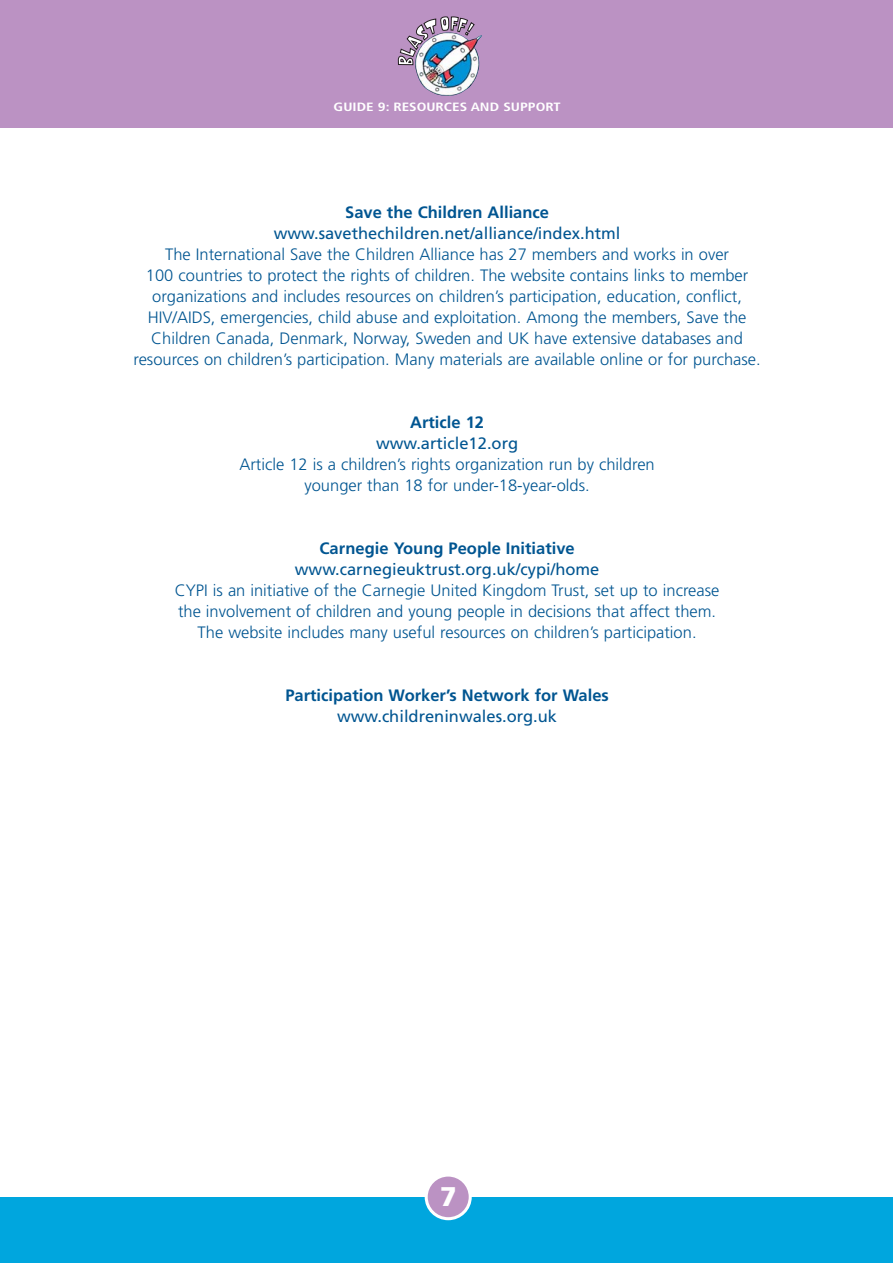
<style>
.page{position:relative;width:893px;height:1263px;background:#fff}
.page>*{position:absolute;margin:0;border:0;box-sizing:border-box;transform-origin:0 0}
.t1{font:900 27px "Frutiger";color:#fff}
.t2{font:300 16.5px/21px "Frutiger";color:#005591;text-align:center}
.t3{font:16.5px "Frutiger";color:#005591}
.t4{font:700 16.5px "Frutiger";color:#005591}
.t5{font:700 condensed 12px "Frutiger";color:#fff;scale:1.25 1}
</style>
<div class="page">
<div style="left:0;top:1198px;width:892px;height:65px;background:#00a6de"></div>
<div style="left:426px;top:1175px;width:44px;height:44px;background:#bb92c3;border-radius:50%"></div>
<div style="left:424px;top:1174px;width:47px;height:46px;border:3px solid #fff;border-radius:50%"></div>
<div style="left:0;top:0;width:892px;height:128px;background:#bb92c3"></div>
<img style="left:415px;top:35px;width:67px;height:61px">
<img style="left:397px;top:16px;width:78px;height:50px">
<p class="t5" style="left:333px;top:102px;width:183px">GUIDE 9: RESOURCES AND SUPPORT</p>
<p class="t4" style="left:345px;top:206px;width:205px">Save the Children Alliance</p>
<p class="t3" style="left:274px;top:227px;width:348px">www.savethechildren.net/alliance/index.html</p>
<p class="t2" style="left:133px;top:245px;width:628px">The International Save the Children Alliance has 27 members and works in over<br>100 countries to protect the rights of children. The website contains links to member organizations and includes resources on children’s participation, education, conflict, HIV/AIDS, emergencies, child abuse and exploitation. Among the members, Save the Children Canada, Denmark, Norway, Sweden and UK have extensive databases and resources on children’s participation. Many materials are available online or for purchase.</p>
<p class="t4" style="left:410px;top:416px;width:75px">Article 12</p>
<p class="t3" style="left:376px;top:437px;width:144px">www.article12.org</p>
<p class="t2" style="left:239px;top:455px;width:417px">Article 12 is a children’s rights organization run by children younger than 18 for under-18-year-olds.</p>
<p class="t4" style="left:319px;top:542px;width:257px">Carnegie Young People Initiative</p>
<p class="t3" style="left:295px;top:563px;width:306px">www.carnegieuktrust.org.uk/cypi/home</p>
<p class="t2" style="left:175px;top:581px;width:546px">CYPI is an initiative of the Carnegie United Kingdom Trust, set up to increase the involvement of children and young people in decisions that affect them.<br>The website includes many useful resources on children’s participation.</p>
<p class="t4" style="left:285px;top:689px;width:325px">Participation Worker’s Network for Wales</p>
<p class="t3" style="left:337px;top:710px;width:221px">www.childreninwales.org.uk</p>
<h1 class="t1" style="left:440px;top:1186px;width:18px">7</h1>
</div>
